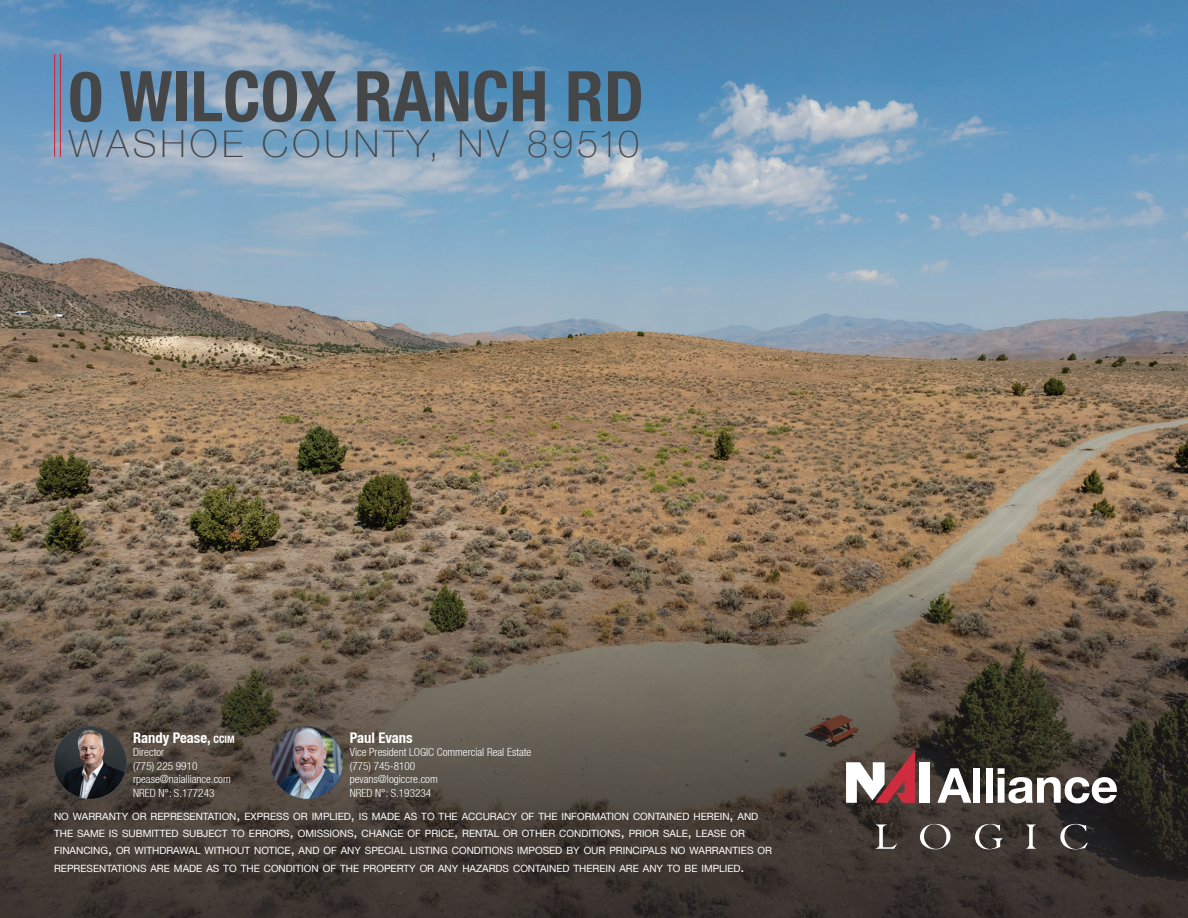
<style>
.page{position:relative;width:1188px;height:918px;background:#fff}
.page>*{position:absolute;margin:0;border:0;box-sizing:border-box;transform-origin:0 0}
.t1{font:700 condensed 69.9px "Helvetica Neue LT";color:#454647}
.t2{font:100 37.65px "Helvetica Neue LT";letter-spacing:.11em;color:#454647}
.t3{font:700 condensed 14.7px "Helvetica Neue LT";color:#fff}
.t4{font:300 condensed 11.25px/13.5px "Helvetica Neue LT";color:#fff}
.t5{font:10.05px/17.2px "Helvetica Neue LT";color:#fff}
.s1{font-size:10.2px}
.s2{font-size:14.25px}
</style>
<div class="page">
<img style="left:0;top:0;width:1188px;height:533px">
<svg style="left:0;top:533px;width:1188px;height:385px;background:#5b5043"></svg>
<div style="left:919px;top:762px;width:11px;height:41px;background:#fff"></div>
<svg style="left:846px;top:750px;width:69px;height:53px"></svg>
<svg style="left:937px;top:768px;width:34px;height:35px"></svg>
<div style="left:973px;top:768px;width:7px;height:35px;background:#fff"></div>
<div style="left:986px;top:768px;width:6px;height:35px;background:#fff"></div>
<svg style="left:998px;top:768px;width:119px;height:35px"></svg>
<img style="left:271px;top:726px;width:72px;height:73px;border-radius:36px">
<div style="left:270px;top:726px;width:74px;height:74px;border:1px solid #454647;border-radius:50%"></div>
<img style="left:54px;top:726px;width:73px;height:73px;border-radius:36px">
<div style="left:53px;top:726px;width:74px;height:74px;border:1px solid #454647;border-radius:50%"></div>
<svg style="left:975px;top:824px;width:28px;height:25px"></svg>
<svg style="left:875px;top:824px;width:22px;height:25px"></svg>
<svg style="left:1026px;top:824px;width:10px;height:25px"></svg>
<svg style="left:1060px;top:824px;width:27px;height:26px"></svg>
<svg style="left:920px;top:824px;width:31px;height:25px"></svg>
<hr style="left:60px;top:54px;width:1px;height:103px;background:#d02c40">
<hr style="left:54px;top:54px;width:1px;height:103px;background:#d02c40">
<h1 class="t1" style="left:69px;top:54px;width:577px">0 WILCOX RANCH RD</h1>
<h2 class="t2" style="left:69px;top:122px;width:572px">WASHOE COUNTY, NV 89510</h2>
<h3 class="t3" style="left:133px;top:729px;width:98px">Randy Pease, <span class="s1">CCIM</span></h3>
<p class="t4" style="left:133px;top:746px;width:99px">Director<br>(775) 225 9910 rpease@naialliance.com<br>NRED N°: S.177243</p>
<h3 class="t3" style="left:350px;top:729px;width:64px">Paul Evans</h3>
<p class="t4" style="left:350px;top:746px;width:183px">Vice President LOGIC Commercial Real Estate (775) 745-8100<br>pevans@logiccre.com<br>NRED N°: S.193234</p>
<p class="t5" style="left:54px;top:808px;width:719px">NO WARRANTY OR REPRESENTATION<span class="s2">,</span> EXPRESS OR IMPLIED<span class="s2">,</span> IS MADE AS TO THE ACCURACY OF THE INFORMATION CONTAINED HEREIN<span class="s2">,</span> AND THE SAME IS SUBMITTED SUBJECT TO ERRORS<span class="s2">,</span> OMISSIONS<span class="s2">,</span> CHANGE OF PRICE<span class="s2">,</span> RENTAL OR OTHER CONDITIONS<span class="s2">,</span> PRIOR SALE<span class="s2">,</span> LEASE OR FINANCING<span class="s2">,</span> OR WITHDRAWAL WITHOUT NOTICE<span class="s2">,</span> AND OF ANY SPECIAL LISTING CONDITIONS IMPOSED BY OUR PRINCIPALS NO WARRANTIES OR REPRESENTATIONS ARE MADE AS TO THE CONDITION OF THE PROPERTY OR ANY HAZARDS CONTAINED THEREIN ARE ANY TO BE IMPLIED<span class="s2">.</span></p>
</div>
